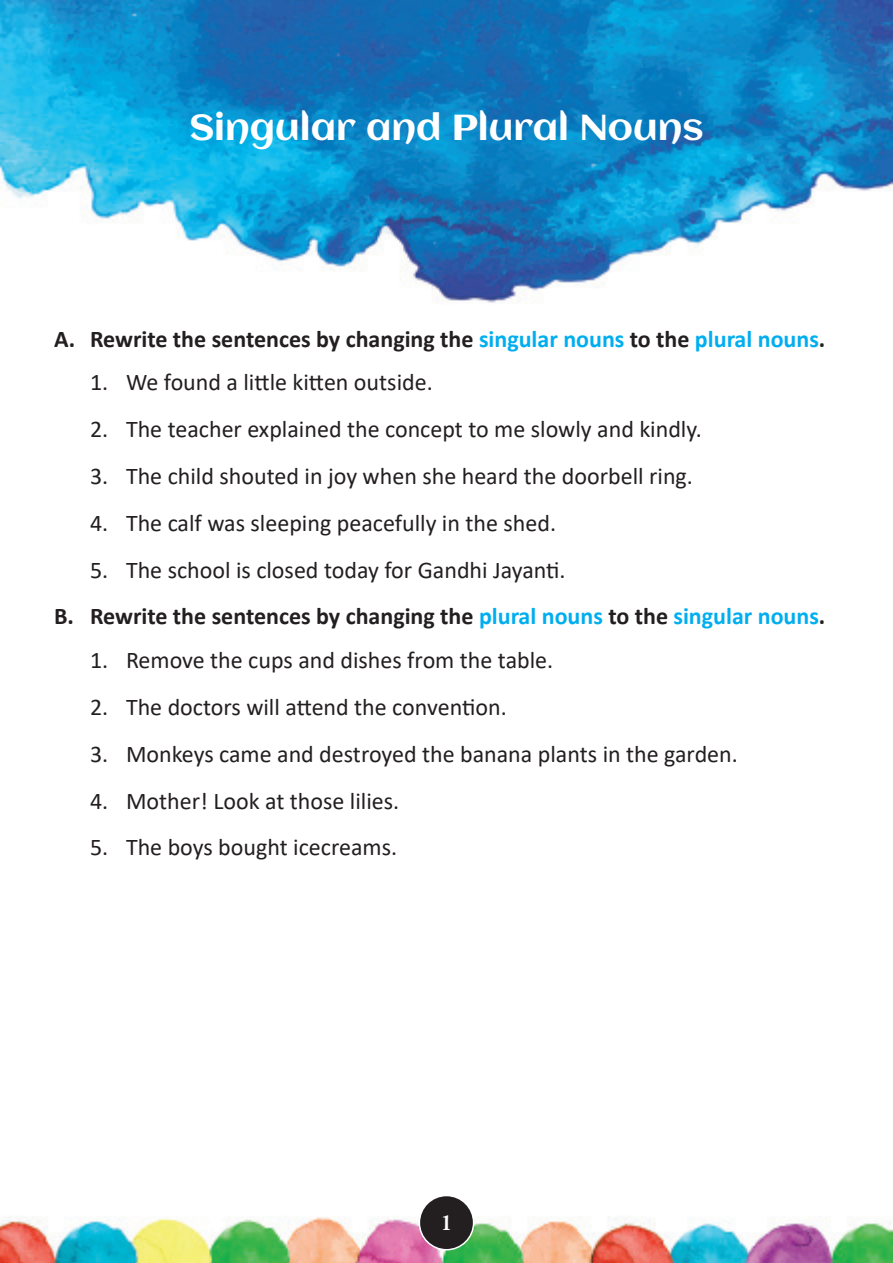
<style>
.page{position:relative;width:893px;height:1263px;background:#fff}
.page>*{position:absolute;margin:0;border:0;box-sizing:border-box;transform-origin:0 0}
.Chap_TTL{font:36px "Aclonica";color:#fff}
.NL{font:24px "Calibri";color:#231f20}
.NL_Head{font:700 24px "Calibri";color:#231f20}
.t1{font:21px "Calis MT Bol";color:#fff}
.s1{color:#00aeef}
</style>
<div class="page">
<img style="left:0;top:0;width:893px;height:1263px">
<div style="left:419px;top:1195px;width:55px;height:55px;background:#231f20;border-radius:50%"></div>
<div style="left:419px;top:1195px;width:55px;height:55px;border:2px solid #fff;border-radius:50%"></div>
<p class="Chap_TTL" style="left:189px;top:102px;width:516px">Singular and Plural Nouns</p>
<p class="NL_Head" style="left:54px;top:322px;width:773px">A. Rewrite the sentences by changing the <span class="s1">singular nouns</span> to the <span class="s1">plural nouns</span>.</p>
<p class="NL" style="left:90px;top:366px;width:344px">1. We found a little kitten outside.</p>
<p class="NL" style="left:90px;top:412px;width:613px">2. The teacher explained the concept to me slowly and kindly.</p>
<p class="NL" style="left:90px;top:459px;width:604px">3. The child shouted in joy when she heard the doorbell ring.</p>
<p class="NL" style="left:90px;top:506px;width:468px">4. The calf was sleeping peacefully in the shed.</p>
<p class="NL" style="left:90px;top:553px;width:477px">5. The school is closed today for Gandhi Jayanti.</p>
<p class="NL_Head" style="left:54px;top:599px;width:773px">B. Rewrite the sentences by changing the <span class="s1">plural nouns</span> to the <span class="s1">singular nouns</span>.</p>
<p class="NL" style="left:90px;top:643px;width:465px">1. Remove the cups and dishes from the table.</p>
<p class="NL" style="left:90px;top:690px;width:418px">2. The doctors will attend the convention.</p>
<p class="NL" style="left:90px;top:737px;width:649px">3. Monkeys came and destroyed the banana plants in the garden.</p>
<p class="NL" style="left:90px;top:784px;width:311px">4. Mother! Look at those lilies.</p>
<p class="NL" style="left:90px;top:831px;width:309px">5. The boys bought icecreams.</p>
<p class="t1" style="left:441px;top:1211px;width:12px">1</p>
</div>
